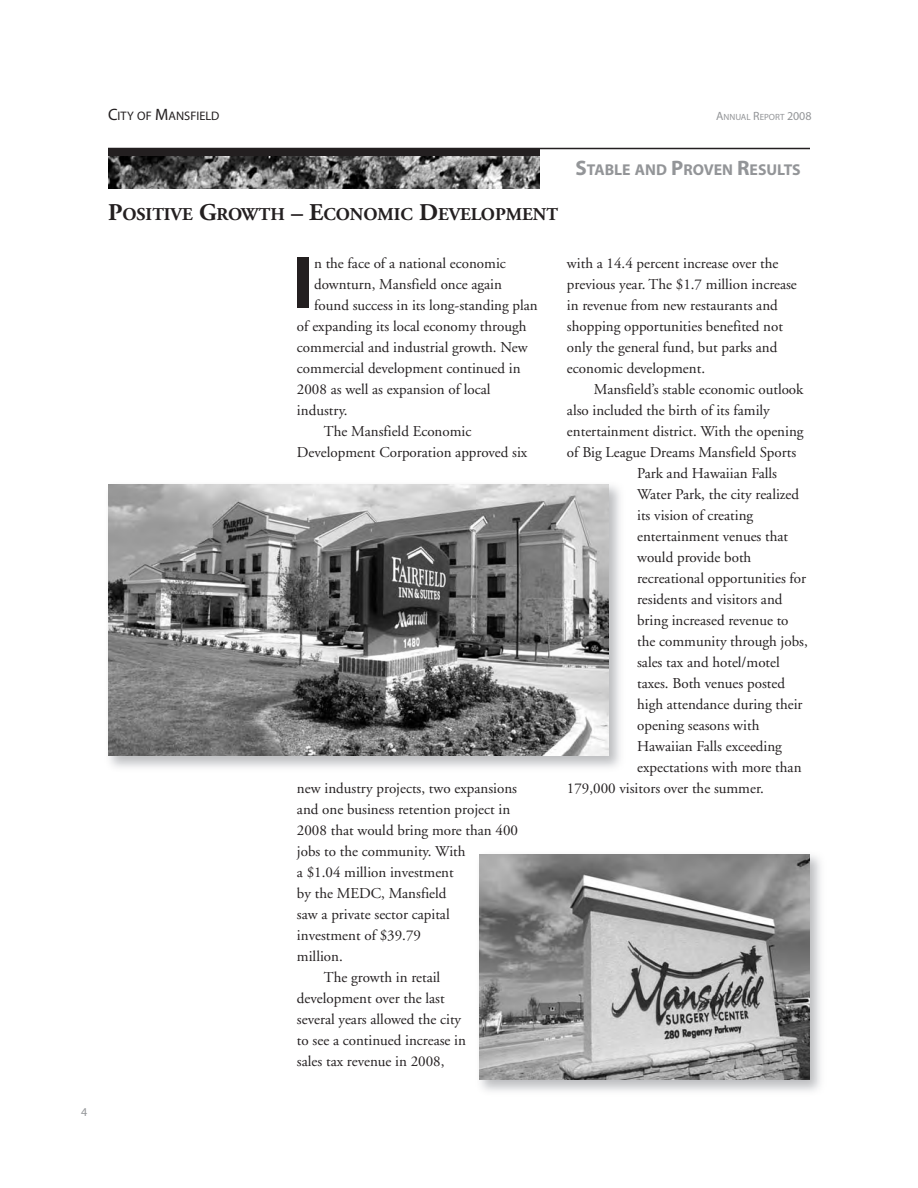
<style>
.page{position:relative;width:918px;height:1188px;background:#fff}
.page>*{position:absolute;margin:0;border:0;box-sizing:border-box;transform-origin:0 0}
.t1{font:700 75px "Myriad";color:#231f20}
.t2{font:700 18px "Adobe Garamond";color:#231f20}
.t3{font:700 15.75px "Myriad";color:#939598}
.t4{font:15px/21px "Adobe Garamond";color:#231f20}
.t5{font:12.3px "Myriad";color:#231f20}
.t6{font:12px "Myriad";color:#939598}
.t7{font:9px "Myriad";color:#939598}
.s1{font-size:16.5px}
.s2{font-size:12px}
.s3{font-size:24px}
.s4{font-size:21px}
</style>
<div class="page">
<div style="left:108px;top:148px;width:432px;height:41px;background:#231f20"></div>
<img style="left:108px;top:156px;width:432px;height:33px">
<hr style="left:108px;top:148px;width:702px;height:1px;background:#231f20">
<img style="left:108px;top:484px;width:501px;height:272px">
<img style="left:479px;top:854px;width:342px;height:237px">
<img style="left:480px;top:854px;width:330px;height:226px">
<p class="t6" style="left:81px;top:1107px;width:8px">4</p>
<p class="t5" style="left:108px;top:111px;width:113px"><span class="s1">C</span>ITY OF <span class="s1">M</span>ANSFIELD</p>
<p class="t7" style="left:716px;top:113px;width:97px"><span class="s2">A</span>NNUAL <span class="s2">R</span>EPORT <span class="s2">2008</span></p>
<p class="t2" style="left:108px;top:207px;width:451px"><span class="s3">P</span>OSITIVE <span class="s3">G</span>ROWTH <span class="s3">– E</span>CONOMIC <span class="s3">D</span>EVELOPMENT</p>
<p class="t3" style="left:576px;top:164px;width:227px"><span class="s4">S</span>TABLE AND <span class="s4">P</span>ROVEN <span class="s4">R</span>ESULTS</p>
<h1 class="t1" style="left:292px;top:254px;width:23px">I</h1>
<p class="t4" style="left:314px;top:254px;width:193px">n the face of a national economic</p>
<p class="t4" style="left:314px;top:275px;width:189px">downturn, Mansfield once again</p>
<p class="t4" style="left:314px;top:296px;width:225px">found success in its long-standing plan</p>
<p class="t4" style="left:297px;top:317px;width:231px">of expanding its local economy through</p>
<p class="t4" style="left:297px;top:338px;width:232px">commercial and industrial growth. New</p>
<p class="t4" style="left:297px;top:359px;width:225px">commercial development continued in</p>
<p class="t4" style="left:297px;top:380px;width:195px">2008 as well as expansion of local</p>
<p class="t4" style="left:297px;top:401px;width:52px">industry.</p>
<p class="t4" style="left:324px;top:422px;width:149px">The Mansfield Economic</p>
<p class="t4" style="left:297px;top:443px;width:232px">Development Corporation approved six</p>
<p class="t4" style="left:297px;top:779px;width:222px">new industry projects, two expansions</p>
<p class="t4" style="left:297px;top:800px;width:215px">and one business retention project in</p>
<p class="t4" style="left:297px;top:821px;width:223px">2008 that would bring more than 400</p>
<p class="t4" style="left:297px;top:842px;width:170px">jobs to the community. With</p>
<p class="t4" style="left:297px;top:863px;width:158px">a $1.04 million investment</p>
<p class="t4" style="left:297px;top:884px;width:151px">by the MEDC, Mansfield</p>
<p class="t4" style="left:297px;top:905px;width:154px">saw a private sector capital</p>
<p class="t4" style="left:297px;top:926px;width:126px">investment of $39.79</p>
<p class="t4" style="left:297px;top:947px;width:47px">million.</p>
<p class="t4" style="left:324px;top:968px;width:118px">The growth in retail</p>
<p class="t4" style="left:297px;top:989px;width:149px">development over the last</p>
<p class="t4" style="left:297px;top:1010px;width:166px">several years allowed the city</p>
<p class="t4" style="left:297px;top:1031px;width:171px">to see a continued increase in</p>
<p class="t4" style="left:297px;top:1052px;width:149px">sales tax revenue in 2008,</p>
<p class="t4" style="left:567px;top:254px;width:231px">with a 14.4 percent increase over the previous year. The $1.7 million increase in revenue from new restaurants and shopping opportunities benefited not only the general fund, but parks and economic development.</p>
<p class="t4" style="left:594px;top:380px;width:211px">Mansfield’s stable economic outlook</p>
<p class="t4" style="left:567px;top:401px;width:204px">also included the birth of its family</p>
<p class="t4" style="left:567px;top:422px;width:238px">entertainment district. With the opening</p>
<p class="t4" style="left:567px;top:443px;width:231px">of Big League Dreams Mansfield Sports</p>
<p class="t4" style="left:637px;top:464px;width:141px">Park and Hawaiian Falls</p>
<p class="t4" style="left:637px;top:485px;width:163px">Water Park, the city realized</p>
<p class="t4" style="left:637px;top:506px;width:118px">its vision of creating</p>
<p class="t4" style="left:637px;top:527px;width:153px">entertainment venues that</p>
<p class="t4" style="left:637px;top:548px;width:116px">would provide both</p>
<p class="t4" style="left:637px;top:569px;width:171px">recreational opportunities for</p>
<p class="t4" style="left:637px;top:590px;width:147px">residents and visitors and</p>
<p class="t4" style="left:637px;top:611px;width:153px">bring increased revenue to</p>
<p class="t4" style="left:637px;top:632px;width:172px">the community through jobs,</p>
<p class="t4" style="left:637px;top:653px;width:144px">sales tax and hotel/motel</p>
<p class="t4" style="left:637px;top:674px;width:149px">taxes. Both venues posted</p>
<p class="t4" style="left:637px;top:695px;width:167px">high attendance during their</p>
<p class="t4" style="left:637px;top:716px;width:124px">opening seasons with</p>
<p class="t4" style="left:637px;top:737px;width:146px">Hawaiian Falls exceeding</p>
<p class="t4" style="left:637px;top:758px;width:166px">expectations with more than</p>
<p class="t4" style="left:567px;top:779px;width:198px">179,000 visitors over the summer.</p>
</div>
